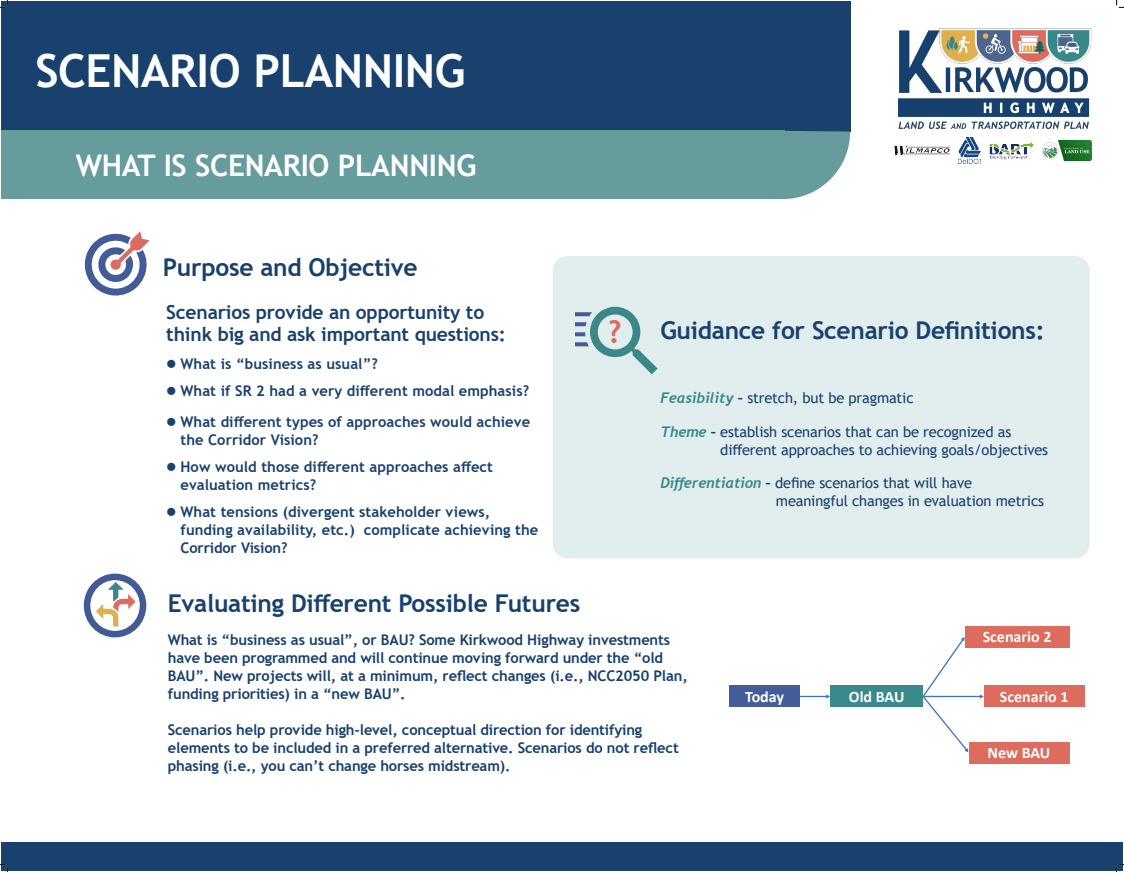
<style>
.page{position:relative;width:1124px;height:872px;background:#fff}
.page>*{position:absolute;margin:0;border:0;box-sizing:border-box;transform-origin:0 0}
.t1{font:700 45.5px "Trebuchet MS";letter-spacing:-.01em;color:#fff}
.t2{font:700 31.25px "Trebuchet MS";color:#dc6c5f}
.t3{font:700 29.75px "Trebuchet MS";letter-spacing:-.01em;color:#fff}
.t4{font:700 24.5px "Trebuchet MS";letter-spacing:-.01em;color:#18416e}
.t5{font:700 19.25px/21.7px "Trebuchet MS";letter-spacing:-.01em;color:#18416e}
.t6{font:700 15.99px "Calibri";color:#fff}
.t7{font:700 14.7px/17.8px "Trebuchet MS";letter-spacing:-.01em;color:#18416e}
.t8{font:14.7px/17.8px "Trebuchet MS";letter-spacing:-.01em;color:#18416e}
.s1{font-family:"Trebuchet";font-weight:700;font-style:italic;color:#39898a}
.s2{font-weight:700}
</style>
<div class="page">
<div style="left:1px;top:1px;width:849px;height:130px;background:#18416e"></div>
<img style="left:898px;top:28px;width:193px;height:101px">
<img style="left:894px;top:137px;width:197px;height:27px">
<div style="left:1px;top:842px;width:1121px;height:28px;background:#18416e"></div>
<div style="left:1px;top:131px;width:783px;height:68px;background:#679c9d"></div>
<svg style="left:784px;top:131px;width:66px;height:68px"></svg>
<div style="left:553px;top:256px;width:536px;height:302px;background:#e2eded;border-radius:14px"></div>
<svg style="left:84px;top:231px;width:65px;height:65px"></svg>
<svg style="left:575px;top:307px;width:82px;height:67px"></svg>
<svg style="left:921px;top:637px;width:47px;height:115px"></svg>
<hr style="left:923px;top:695px;width:57px;height:2px;background:#4472c4">
<svg style="left:979px;top:694px;width:4px;height:4px"></svg>
<hr style="left:799px;top:695px;width:28px;height:2px;background:#4472c4">
<div style="left:968px;top:742px;width:101px;height:21px;background:#dd6b5e"></div>
<div style="left:983px;top:686px;width:101px;height:21px;background:#dd6b5e"></div>
<div style="left:964px;top:626px;width:105px;height:21px;background:#dd6b5e"></div>
<div style="left:830px;top:686px;width:93px;height:21px;background:#3a8a8b"></div>
<div style="left:729px;top:686px;width:70px;height:21px;background:#445c97"></div>
<svg style="left:96px;top:582px;width:40px;height:44px"></svg>
<div style="left:84px;top:573px;width:62px;height:64px;border:7px solid #425b96;border-radius:50%"></div>
<svg style="left:0;top:0;width:8px;height:8px"></svg>
<svg style="left:0;top:864px;width:8px;height:8px"></svg>
<svg style="left:1116px;top:0;width:8px;height:8px"></svg>
<svg style="left:1116px;top:864px;width:8px;height:8px"></svg>
<p class="t1" style="left:35px;top:42px;width:431px">SCENARIO PLANNING</p>
<p class="t3" style="left:76px;top:147px;width:402px">WHAT IS SCENARIO PLANNING</p>
<p class="t4" style="left:163px;top:252px;width:256px">Purpose and Objective</p>
<p class="t5" style="left:166px;top:301px;width:341px">Scenarios provide an opportunity to think big and ask important questions:</p>
<p class="t7" style="left:180px;top:355px;width:199px">What is “business as usual”?</p>
<p class="t7" style="left:180px;top:382px;width:350px">What if SR 2 had a very different modal emphasis?</p>
<p class="t7" style="left:180px;top:412px;width:351px">What different types of approaches would achieve the Corridor Vision?</p>
<p class="t7" style="left:180px;top:458px;width:314px">How would those different approaches affect evaluation metrics?</p>
<p class="t7" style="left:180px;top:503px;width:359px">What tensions (divergent stakeholder views, funding availability, etc.) complicate achieving the<br>Corridor Vision?</p>
<p class="t2" style="left:608px;top:312px;width:15px">?</p>
<p class="t4" style="left:660px;top:314px;width:386px">Guidance for Scenario Definitions:</p>
<p class="t8" style="left:660px;top:389px;width:255px"><span class="s1">Feasibility</span> <span class="s2">–</span> stretch, but be pragmatic</p>
<p class="t8" style="left:720px;top:422px;width:329px;text-indent:-60px"><span class="s1">Theme</span> <span class="s2">–</span> establish scenarios that can be recognized as different approaches to achieving goals/objectives</p>
<p class="t8" style="left:776px;top:474px;width:270px;text-indent:-115px"><span class="s1">Differentiation</span> <span class="s2">–</span> define scenarios that will have meaningful changes in evaluation metrics</p>
<p class="t4" style="left:168px;top:587px;width:414px">Evaluating Different Possible Futures</p>
<p class="t7" style="left:168px;top:631px;width:521px">What is “business as usual”, or BAU? Some Kirkwood Highway investments have been programmed and will continue moving forward under the “old BAU”. New projects will, at a minimum, reflect changes (i.e., NCC2050 Plan, funding priorities) in a “new BAU”.</p>
<p class="t7" style="left:168px;top:720px;width:512px">Scenarios help provide high-level, conceptual direction for identifying elements to be included in a preferred alternative. Scenarios do not reflect phasing (i.e., you can’t change horses midstream).</p>
<p class="t6" style="left:745px;top:685px;width:40px">Today</p>
<p class="t6" style="left:848px;top:685px;width:57px">Old BAU</p>
<p class="t6" style="left:982px;top:625px;width:70px">Scenario 2</p>
<p class="t6" style="left:999px;top:685px;width:70px">Scenario 1</p>
<p class="t6" style="left:987px;top:741px;width:64px">New BAU</p>
</div>
